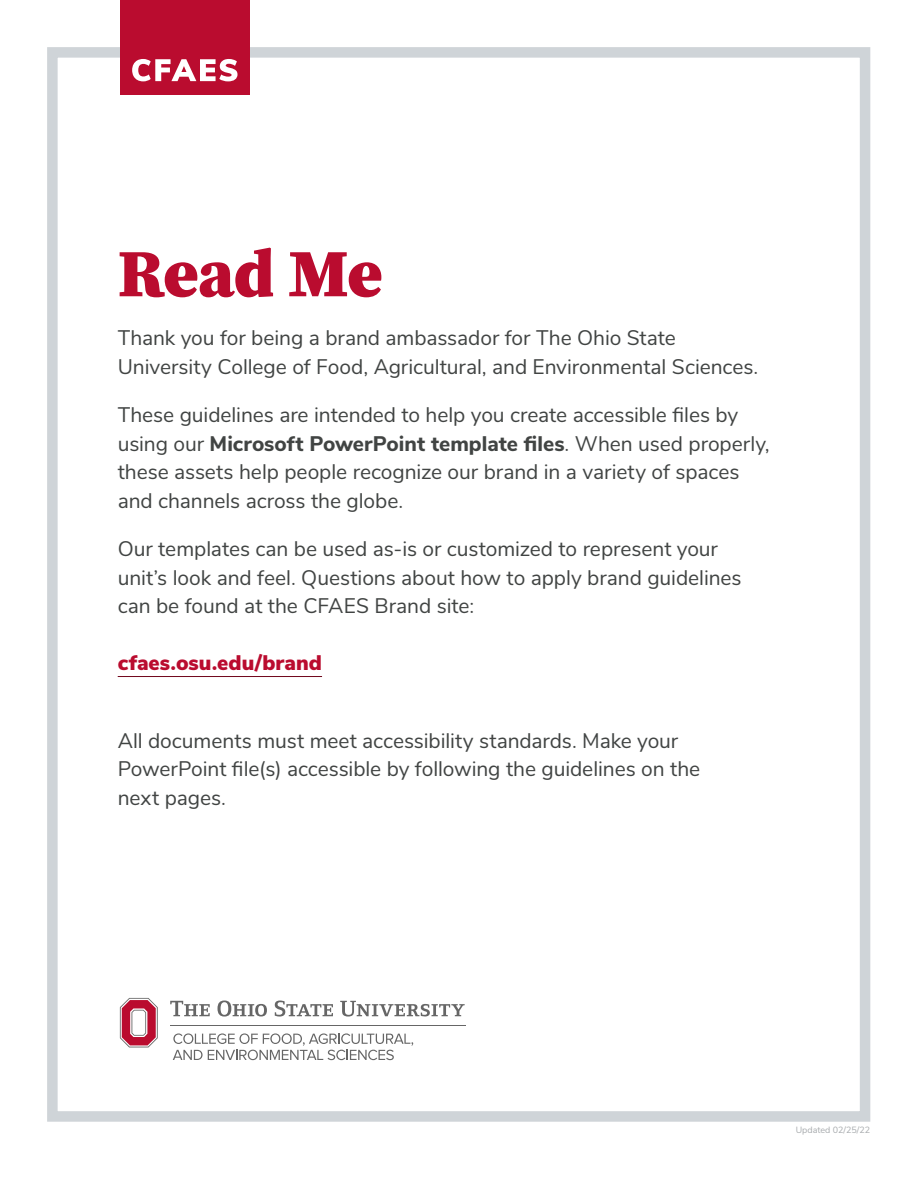
<style>
.page{position:relative;width:918px;height:1188px;background:#fff}
.page>*{position:absolute;margin:0;border:0;box-sizing:border-box;transform-origin:0 0}
.t1{font:900 67.5px "Buckeye Serif";letter-spacing:-.015em;color:#ba0c2f}
.t2{font:21px/28.5px "Buckeye Sans";letter-spacing:-.005em;color:#414443}
.t3{font:900 21px "Buckeye Sans";letter-spacing:.005em;color:#ba0c2f}
.t4{font:9px "Buckeye Sans";color:#a7aaad}
.s1{font-weight:800}
</style>
<div class="page">
<div style="left:47px;top:47px;width:823px;height:1075px;border:10px solid #cfd4d8"></div>
<hr style="left:118px;top:676px;width:204px;height:1px;background:#70071c">
<div style="left:120px;top:0;width:130px;height:95px;background:#ba0c2f"></div>
<svg style="left:132px;top:59px;width:106px;height:22px"></svg>
<svg style="left:173px;top:1033px;width:240px;height:27px"></svg>
<svg style="left:120px;top:998px;width:38px;height:49px"></svg>
<hr style="left:170px;top:1025px;width:296px;height:1px;background:#666">
<svg style="left:170px;top:1001px;width:40px;height:15px"></svg>
<svg style="left:218px;top:1001px;width:49px;height:16px"></svg>
<svg style="left:275px;top:1001px;width:58px;height:16px"></svg>
<svg style="left:340px;top:1001px;width:125px;height:16px"></svg>
<h1 class="t1" style="left:118px;top:226px;width:267px">Read Me</h1>
<p class="t2" style="left:118px;top:322px;width:642px">Thank you for being a brand ambassador for The Ohio State<br>University College of Food, Agricultural, and Environmental Sciences.</p>
<p class="t2" style="left:118px;top:399px;width:654px">These guidelines are intended to help you create accessible files by using our <span class="s1">Microsoft PowerPoint template files</span>. When used properly, these assets help people recognize our brand in a variety of spaces and channels across the globe.</p>
<p class="t2" style="left:118px;top:534px;width:625px">Our templates can be used as-is or customized to represent your unit’s look and feel. Questions about how to apply brand guidelines can be found at the CFAES Brand site:</p>
<p class="t3" style="left:118px;top:647px;width:206px">cfaes.osu.edu/brand</p>
<p class="t2" style="left:118px;top:725px;width:584px">All documents must meet accessibility standards. Make your<br>PowerPoint file(s) accessible by following the guidelines on the next pages.</p>
<p class="t4" style="left:796px;top:1123px;width:76px">Updated 02/25/22</p>
</div>
